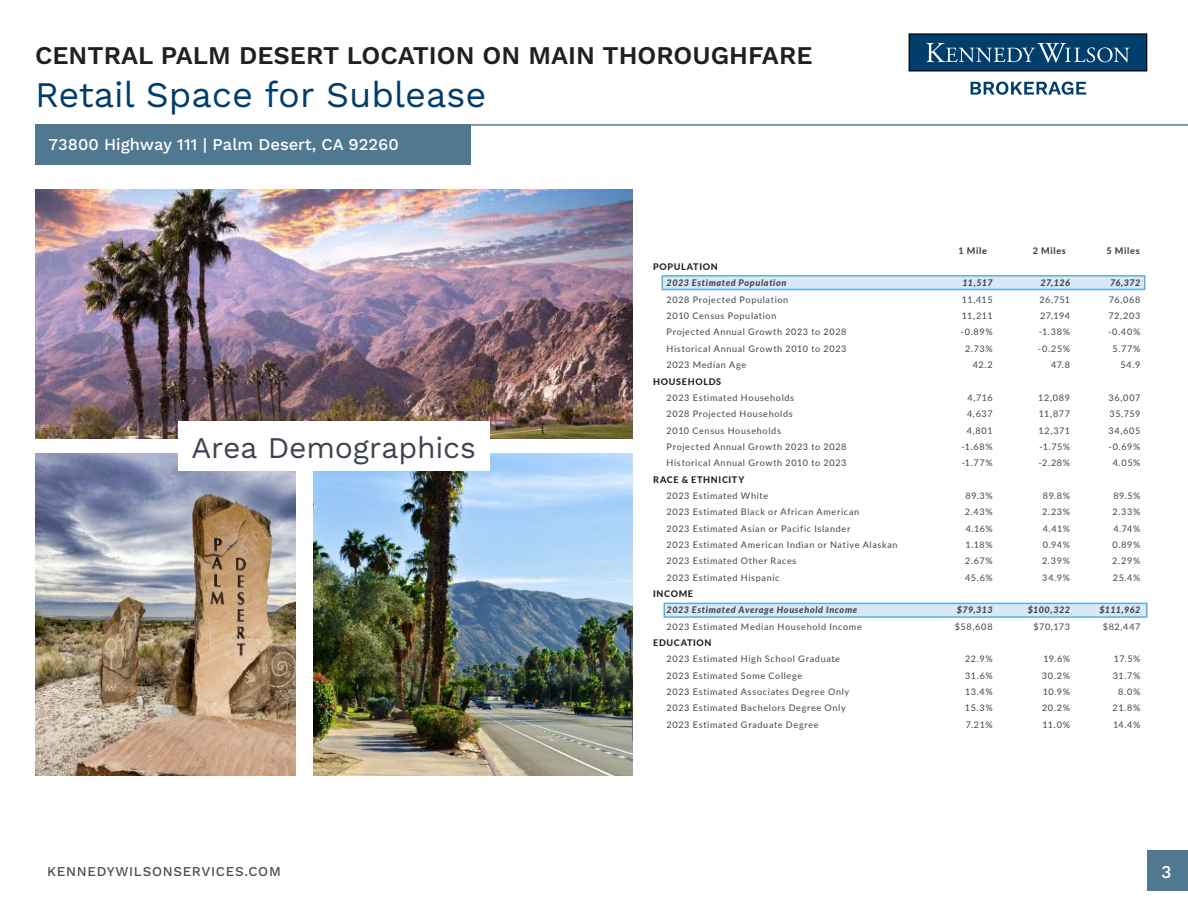
<style>
.page{position:relative;width:1188px;height:918px;background:#fff}
.page>*{position:absolute;margin:0;border:0;box-sizing:border-box;transform-origin:0 0}
.t1{font:36px "Work Sans";color:#003d6a}
.t2{font:30px "Work Sans";letter-spacing:-.005em;color:#3e444f}
.t3{font:600 25.5px "Work Sans";color:#231f20}
.t4{font:500 18px "Work Sans";color:#fff}
.t5{font:500 16.5px "Work Sans";color:#fff}
.t6{font:500 13.5px "Work Sans";letter-spacing:.05em;color:#4a4d56}
.t7{font:9px "Lato";letter-spacing:.07em;color:#3e444f}
.t8{font:italic 800 9px "Lato";letter-spacing:.065em;color:#3e444f}
.t9{font:800 9px "Lato";letter-spacing:.075em;color:#231f20}
.t10{font:800 9px "Lato";letter-spacing:.07em;color:#3e444f}
</style>
<div class="page">
<img style="left:35px;top:189px;width:597px;height:249px">
<img style="left:35px;top:454px;width:261px;height:321px">
<div style="left:664px;top:603px;width:484px;height:15px;background:#d7eaf4;border:2px solid #5daee0"></div>
<div style="left:662px;top:275px;width:483px;height:15px;background:#d7eaf4;border:2px solid #5daee0"></div>
<hr style="left:35px;top:124px;width:1153px;height:2px;background:#517891">
<div style="left:35px;top:124px;width:436px;height:41px;background:#517891"></div>
<svg style="left:971px;top:82px;width:115px;height:13px"></svg>
<div style="left:909px;top:34px;width:238px;height:37px;background:#003e6b"></div>
<div style="left:909px;top:33px;width:238px;height:38px;border:1px solid #000"></div>
<svg style="left:926px;top:43px;width:203px;height:19px"></svg>
<div style="left:1148px;top:850px;width:40px;height:41px;background:#517891"></div>
<img style="left:313px;top:454px;width:319px;height:321px">
<div style="left:178px;top:421px;width:312px;height:50px;background:#fff"></div>
<h3 class="t3" style="left:35px;top:40px;width:779px">CENTRAL PALM DESERT LOCATION ON MAIN THOROUGHFARE</h3>
<h1 class="t1" style="left:35px;top:73px;width:453px">Retail Space for Sublease</h1>
<h3 class="t5" style="left:49px;top:135px;width:352px">73800 Highway 111 | Palm Desert, CA 92260</h3>
<p class="t10" style="left:959px;top:244px;width:30px">1 Mile</p>
<p class="t10" style="left:1033px;top:244px;width:35px">2 Miles</p>
<p class="t10" style="left:1107px;top:244px;width:35px">5 Miles</p>
<p class="t2" style="left:191px;top:430px;width:286px">Area Demographics</p>
<p class="t9" style="left:653px;top:260px;width:66px">POPULATION</p>
<p class="t8" style="left:667px;top:276px;width:121px">2023 Estimated Population</p>
<p class="t8" style="left:963px;top:276px;width:32px">11,517</p>
<p class="t8" style="left:1041px;top:276px;width:31px">27,126</p>
<p class="t8" style="left:1110px;top:276px;width:32px">76,372</p>
<p class="t7" style="left:667px;top:293px;width:123px">2028 Projected Population</p>
<p class="t7" style="left:962px;top:293px;width:32px">11,415</p>
<p class="t7" style="left:1039px;top:293px;width:32px">26,751</p>
<p class="t7" style="left:1109px;top:293px;width:33px">76,068</p>
<p class="t7" style="left:667px;top:309px;width:111px">2010 Census Population</p>
<p class="t7" style="left:962px;top:309px;width:32px">11,211</p>
<p class="t7" style="left:1040px;top:309px;width:31px">27,194</p>
<p class="t7" style="left:1108px;top:309px;width:33px">72,203</p>
<p class="t7" style="left:667px;top:326px;width:181px">Projected Annual Growth 2023 to 2028</p>
<p class="t7" style="left:961px;top:326px;width:34px">-0.89%</p>
<p class="t7" style="left:1039px;top:326px;width:33px">-1.38%</p>
<p class="t7" style="left:1108px;top:326px;width:34px">-0.40%</p>
<p class="t7" style="left:667px;top:342px;width:181px">Historical Annual Growth 2010 to 2023</p>
<p class="t7" style="left:965px;top:342px;width:29px">2.73%</p>
<p class="t7" style="left:1038px;top:342px;width:34px">-0.25%</p>
<p class="t7" style="left:1113px;top:342px;width:29px">5.77%</p>
<p class="t7" style="left:667px;top:358px;width:81px">2023 Median Age</p>
<p class="t7" style="left:973px;top:358px;width:21px">42.2</p>
<p class="t7" style="left:1051px;top:358px;width:20px">47.8</p>
<p class="t7" style="left:1121px;top:358px;width:21px">54.9</p>
<p class="t9" style="left:653px;top:375px;width:70px">HOUSEHOLDS</p>
<p class="t7" style="left:667px;top:391px;width:129px">2023 Estimated Households</p>
<p class="t7" style="left:968px;top:391px;width:27px">4,716</p>
<p class="t7" style="left:1038px;top:391px;width:33px">12,089</p>
<p class="t7" style="left:1108px;top:391px;width:33px">36,007</p>
<p class="t7" style="left:667px;top:408px;width:128px">2028 Projected Households</p>
<p class="t7" style="left:967px;top:408px;width:27px">4,637</p>
<p class="t7" style="left:1039px;top:408px;width:33px">11,877</p>
<p class="t7" style="left:1110px;top:408px;width:32px">35,759</p>
<p class="t7" style="left:667px;top:424px;width:116px">2010 Census Households</p>
<p class="t7" style="left:967px;top:424px;width:27px">4,801</p>
<p class="t7" style="left:1039px;top:424px;width:33px">12,371</p>
<p class="t7" style="left:1108px;top:424px;width:33px">34,605</p>
<p class="t7" style="left:667px;top:440px;width:181px">Projected Annual Growth 2023 to 2028</p>
<p class="t7" style="left:962px;top:440px;width:33px">-1.68%</p>
<p class="t7" style="left:1040px;top:440px;width:32px">-1.75%</p>
<p class="t7" style="left:1108px;top:440px;width:33px">-0.69%</p>
<p class="t7" style="left:667px;top:457px;width:181px">Historical Annual Growth 2010 to 2023</p>
<p class="t7" style="left:962px;top:457px;width:32px">-1.77%</p>
<p class="t7" style="left:1039px;top:457px;width:33px">-2.28%</p>
<p class="t7" style="left:1113px;top:457px;width:29px">4.05%</p>
<p class="t9" style="left:653px;top:473px;width:93px">RACE &amp; ETHNICITY</p>
<p class="t7" style="left:667px;top:489px;width:103px">2023 Estimated White</p>
<p class="t7" style="left:966px;top:489px;width:29px">89.3%</p>
<p class="t7" style="left:1043px;top:489px;width:29px">89.8%</p>
<p class="t7" style="left:1113px;top:489px;width:28px">89.5%</p>
<p class="t7" style="left:667px;top:506px;width:194px">2023 Estimated Black or African American</p>
<p class="t7" style="left:965px;top:506px;width:29px">2.43%</p>
<p class="t7" style="left:1042px;top:506px;width:29px">2.23%</p>
<p class="t7" style="left:1112px;top:506px;width:29px">2.33%</p>
<p class="t7" style="left:667px;top:522px;width:185px">2023 Estimated Asian or Pacific Islander</p>
<p class="t7" style="left:966px;top:522px;width:28px">4.16%</p>
<p class="t7" style="left:1043px;top:522px;width:29px">4.41%</p>
<p class="t7" style="left:1113px;top:522px;width:28px">4.74%</p>
<p class="t7" style="left:667px;top:538px;width:233px">2023 Estimated American Indian or Native Alaskan</p>
<p class="t7" style="left:965px;top:538px;width:29px">1.18%</p>
<p class="t7" style="left:1043px;top:538px;width:29px">0.94%</p>
<p class="t7" style="left:1112px;top:538px;width:29px">0.89%</p>
<p class="t7" style="left:667px;top:555px;width:131px">2023 Estimated Other Races</p>
<p class="t7" style="left:965px;top:555px;width:29px">2.67%</p>
<p class="t7" style="left:1042px;top:555px;width:29px">2.39%</p>
<p class="t7" style="left:1112px;top:555px;width:29px">2.29%</p>
<p class="t7" style="left:667px;top:571px;width:115px">2023 Estimated Hispanic</p>
<p class="t7" style="left:965px;top:571px;width:29px">45.6%</p>
<p class="t7" style="left:1042px;top:571px;width:29px">34.9%</p>
<p class="t7" style="left:1113px;top:571px;width:29px">25.4%</p>
<p class="t9" style="left:653px;top:587px;width:42px">INCOME</p>
<p class="t8" style="left:667px;top:603px;width:192px">2023 Estimated Average Household Income</p>
<p class="t8" style="left:957px;top:603px;width:37px">$79,313</p>
<p class="t8" style="left:1028px;top:603px;width:44px">$100,322</p>
<p class="t8" style="left:1100px;top:603px;width:42px">$111,962</p>
<p class="t7" style="left:667px;top:620px;width:197px">2023 Estimated Median Household Income</p>
<p class="t7" style="left:955px;top:620px;width:39px">$58,608</p>
<p class="t7" style="left:1033px;top:620px;width:38px">$70,173</p>
<p class="t7" style="left:1103px;top:620px;width:39px">$82,447</p>
<p class="t9" style="left:653px;top:636px;width:60px">EDUCATION</p>
<p class="t7" style="left:667px;top:653px;width:175px">2023 Estimated High School Graduate</p>
<p class="t7" style="left:965px;top:653px;width:29px">22.9%</p>
<p class="t7" style="left:1043px;top:653px;width:28px">19.6%</p>
<p class="t7" style="left:1114px;top:653px;width:28px">17.5%</p>
<p class="t7" style="left:667px;top:669px;width:137px">2023 Estimated Some College</p>
<p class="t7" style="left:965px;top:669px;width:29px">31.6%</p>
<p class="t7" style="left:1042px;top:669px;width:30px">30.2%</p>
<p class="t7" style="left:1113px;top:669px;width:29px">31.7%</p>
<p class="t7" style="left:667px;top:685px;width:184px">2023 Estimated Associates Degree Only</p>
<p class="t7" style="left:965px;top:685px;width:29px">13.4%</p>
<p class="t7" style="left:1043px;top:685px;width:29px">10.9%</p>
<p class="t7" style="left:1118px;top:685px;width:24px">8.0%</p>
<p class="t7" style="left:667px;top:702px;width:181px">2023 Estimated Bachelors Degree Only</p>
<p class="t7" style="left:965px;top:702px;width:29px">15.3%</p>
<p class="t7" style="left:1042px;top:702px;width:29px">20.2%</p>
<p class="t7" style="left:1113px;top:702px;width:29px">21.8%</p>
<p class="t7" style="left:667px;top:718px;width:153px">2023 Estimated Graduate Degree</p>
<p class="t7" style="left:966px;top:718px;width:28px">7.21%</p>
<p class="t7" style="left:1042px;top:718px;width:29px">11.0%</p>
<p class="t7" style="left:1113px;top:718px;width:29px">14.4%</p>
<h3 class="t6" style="left:47px;top:863px;width:235px">KENNEDYWILSONSERVICES.COM</h3>
<h3 class="t4" style="left:1161px;top:861px;width:12px">3</h3>
</div>
